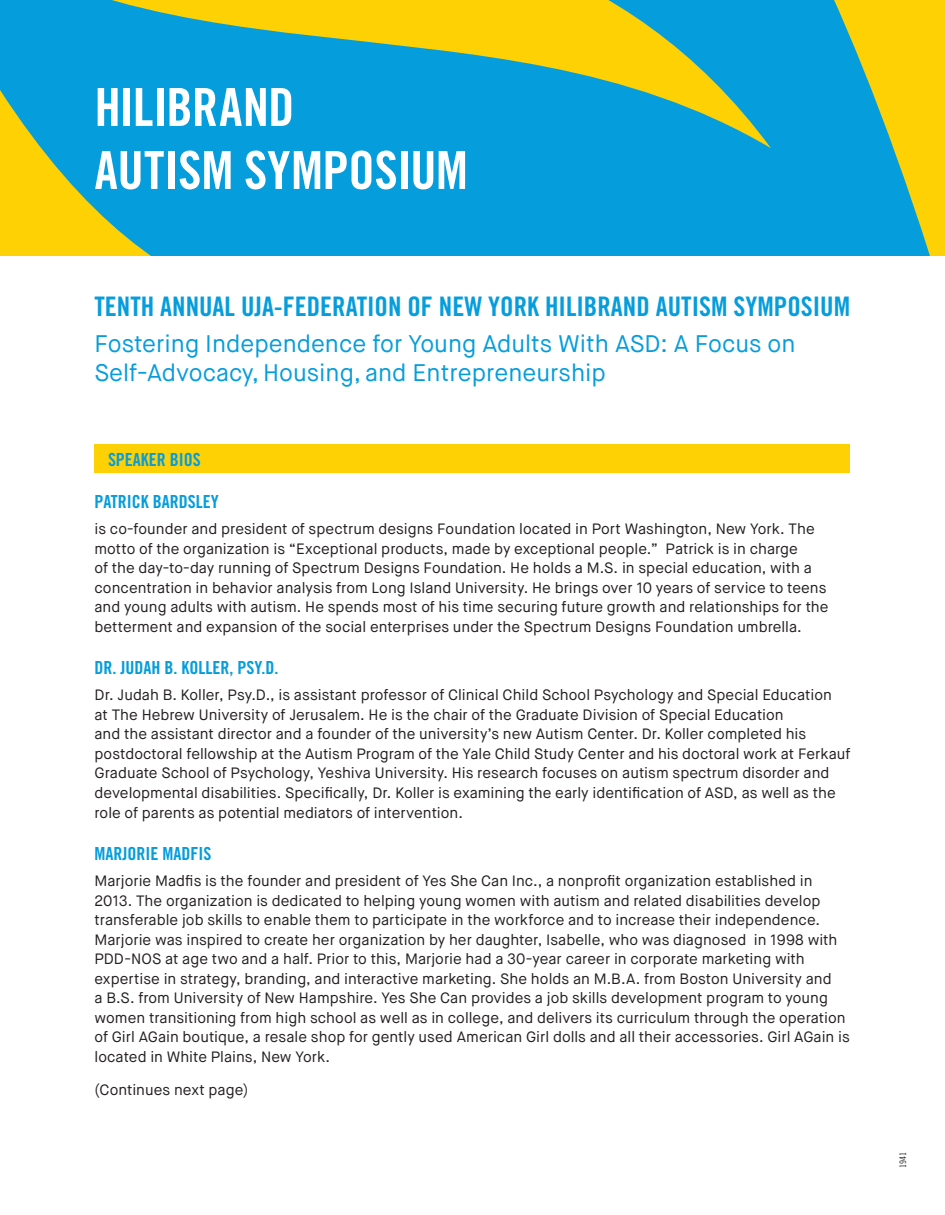
<style>
.page{position:relative;width:945px;height:1215px;background:#fff}
.page>*{position:absolute;margin:0;border:0;box-sizing:border-box;transform-origin:0 0}
.t1{font:52.5px/63px "Trade Gothic LT Std Bd Cn 20";letter-spacing:-.005em;color:#fff}
.t2{font:27px "Trade Gothic LT Std Bd Cn 20";color:#069ddc}
.t3{font:24px/28.8px "Maison Neue";color:#069ddc}
.time{font:18px "Trade Gothic LT Std Bd Cn 20";color:#069ddc}
.t4{font:15px/19.5px "Maison Neue";color:#231f20}
.t5{font:9px "Trade Gothic LT Std Cn 18";color:#231f20}
</style>
<div class="page">
<svg style="left:0;top:0;width:945px;height:256px;background:#3da8ac"></svg>
<div style="left:94px;top:445px;width:756px;height:28px;background:#fed105"></div>
<p class="t1" style="left:94px;top:75px;width:375px">HILIBRAND<br>AUTISM SYMPOSIUM</p>
<p class="t2" style="left:94px;top:290px;width:757px">TENTH ANNUAL UJA-FEDERATION OF NEW YORK HILIBRAND AUTISM SYMPOSIUM</p>
<p class="t3" style="left:94px;top:330px;width:703px">Fostering Independence for Young Adults With ASD: A Focus on<br>Self-Advocacy, Housing, and Entrepreneurship</p>
<p class="time" style="left:108px;top:449px;width:94px">SPEAKER BIOS</p>
<p class="time" style="left:94px;top:490px;width:126px">PATRICK BARDSLEY</p>
<p class="t4" style="left:94px;top:519px;width:736px">is co-founder and president of spectrum designs Foundation located in Port Washington, New York. The motto of the organization is “Exceptional products, made by exceptional people.” Patrick is in charge<br>of the day-to-day running of Spectrum Designs Foundation. He holds a M.S. in special education, with a concentration in behavior analysis from Long Island University. He brings over 10 years of service to teens and young adults with autism. He spends most of his time securing future growth and relationships for the betterment and expansion of the social enterprises under the Spectrum Designs Foundation umbrella.</p>
<p class="time" style="left:94px;top:657px;width:185px">DR. JUDAH B. KOLLER, PSY.D.</p>
<p class="t4" style="left:94px;top:686px;width:757px">Dr. Judah B. Koller, Psy.D., is assistant professor of Clinical Child School Psychology and Special Education<br>at The Hebrew University of Jerusalem. He is the chair of the Graduate Division of Special Education<br>and the assistant director and a founder of the university’s new Autism Center. Dr. Koller completed his postdoctoral fellowship at the Autism Program of the Yale Child Study Center and his doctoral work at Ferkauf Graduate School of Psychology, Yeshiva University. His research focuses on autism spectrum disorder and developmental disabilities. Specifically, Dr. Koller is examining the early identification of ASD, as well as the role of parents as potential mediators of intervention.</p>
<p class="time" style="left:94px;top:843px;width:118px">MARJORIE MADFIS</p>
<p class="t4" style="left:94px;top:871px;width:757px">Marjorie Madfis is the founder and president of Yes She Can Inc., a nonprofit organization established in 2013. The organization is dedicated to helping young women with autism and related disabilities develop transferable job skills to enable them to participate in the workforce and to increase their independence.<br>Marjorie was inspired to create her organization by her daughter, Isabelle, who was diagnosed in 1998 with PDD-NOS at age two and a half. Prior to this, Marjorie had a 30-year career in corporate marketing with expertise in strategy, branding, and interactive marketing. She holds an M.B.A. from Boston University and<br>a B.S. from University of New Hampshire. Yes She Can provides a job skills development program to young women transitioning from high school as well as in college, and delivers its curriculum through the operation of Girl AGain boutique, a resale shop for gently used American Girl dolls and all their accessories. Girl AGain is located in White Plains, New York.</p>
<p class="t4" style="left:94px;top:1080px;width:155px">(Continues next page)</p>
<p class="t5" style="left:898px;top:1168px;width:17px;rotate:-90deg">1941</p>
</div>
